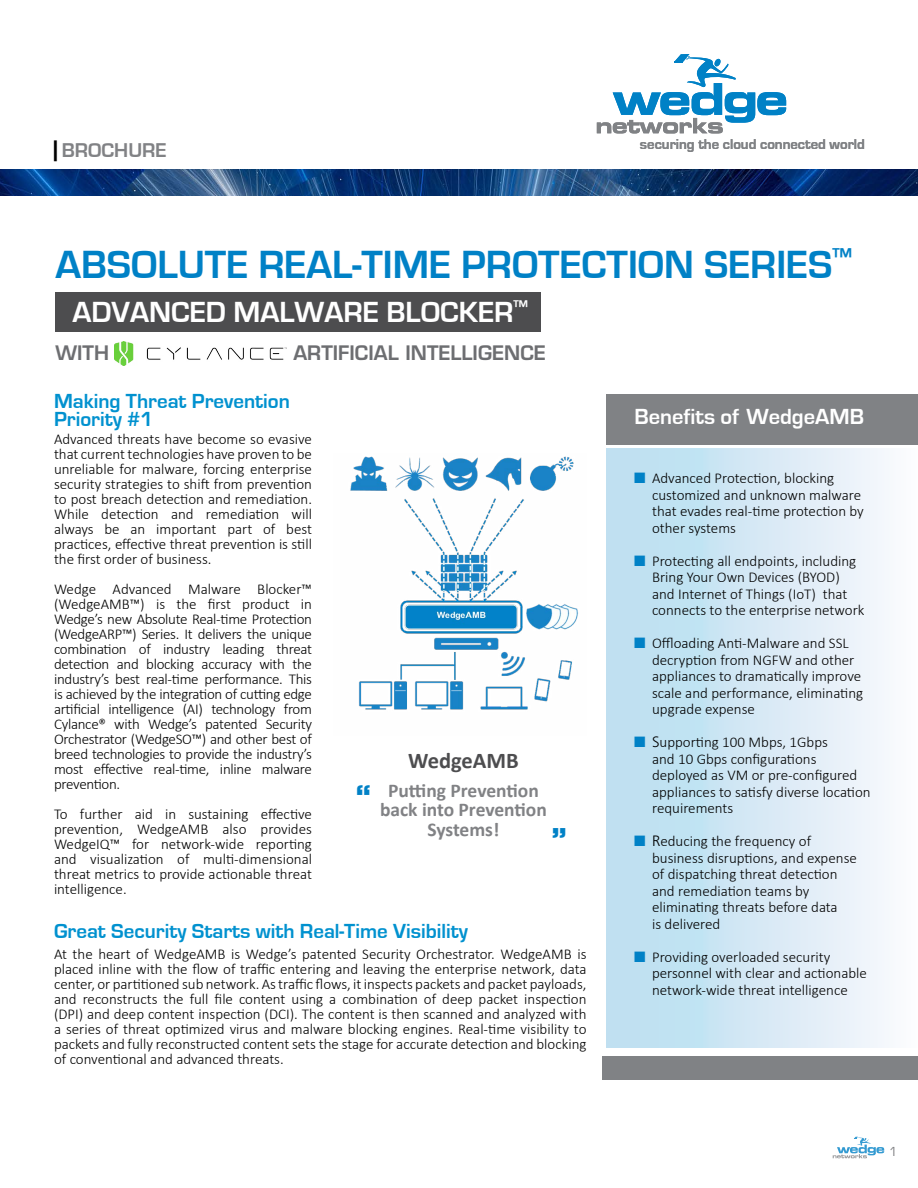
<style>
.page{position:relative;width:918px;height:1188px;background:#fff}
.page>*{position:absolute;margin:0;border:0;box-sizing:border-box;transform-origin:0 0}
.t1{font:700 40.5px "Eurostile";color:#0081c6}
.t2{font:700 31.5px "Eurostile";color:#0081c6}
.t3{font:700 30px "Eurostile";color:#fff}
.t4{font:700 22.5px "Eurostile";color:#fff}
.t5{font:700 22.5px "Calibri";color:#4d4d4f}
.t6{font:700 21px/18px "Eurostile";color:#0091cf}
.t7{font:700 20.55px "Eurostile";color:#818285}
.t8{font:700 19.5px/19.5px "Calibri";color:#818285;text-align:center}
.t9{font:600 19.5px "Eurostile";color:#6d6e71}
.t10{font:300 15px/15px "Calibri";color:#000}
.t11{font:700 14.7px "Eurostile";color:#808285}
.t12{font:13.5px "Eurostile";color:#818285}
.s1{font-size:24.75px;color:#000}
.s2{color:#0081c6}
.s3{font-family:"Frutiger"}
</style>
<div class="page">
<svg style="left:833px;top:1137px;width:51px;height:21px"></svg>
<img style="left:0;top:169px;width:918px;height:26px">
<img style="left:350px;top:456px;width:228px;height:254px">
<div style="left:606px;top:449px;width:312px;height:599px;background:linear-gradient(to right,#b5dcef,#faf9fd)"></div>
<div style="left:603px;top:1056px;width:315px;height:24px;background:#808285"></div>
<div style="left:606px;top:394px;width:312px;height:51px;background:#808285"></div>
<img style="left:115px;top:341px;width:172px;height:24px">
<div style="left:55px;top:292px;width:486px;height:40px;background:#4d4d4f"></div>
<svg style="left:597px;top:54px;width:189px;height:79px"></svg>
<h3 class="t7" style="left:54px;top:140px;width:114px"><span class="s1">|</span> BROCHURE</h3>
<p class="t11" style="left:640px;top:136px;width:226px">securing the cloud connected world</p>
<h1 class="t1" style="left:56px;top:242px;width:798px">ABSOLUTE REAL-TIME PROTECTION SERIES<sup>™</sup></h1>
<h3 class="t3" style="left:72px;top:296px;width:457px">ADVANCED MALWARE BLOCKER<sup>™</sup></h3>
<h3 class="t9" style="left:56px;top:341px;width:55px">WITH</h3>
<h3 class="t9" style="left:293px;top:341px;width:254px">ARTIFICIAL INTELLIGENCE</h3>
<h3 class="t6" style="left:54px;top:393px;width:237px">Making Threat Prevention<br>Priority #1</h3>
<p class="t10" style="left:54px;top:431px;width:260px;text-align:justify">Advanced threats have become so evasive that current technologies have proven to be unreliable for malware, forcing enterprise security strategies to shift from prevention to post breach detection and remediation.<br>While detection and remediation will always be an important part of best practices, effective threat prevention is still the first order of business.</p>
<p class="t10" style="left:54px;top:581px;width:260px;text-align:justify">Wedge Advanced Malware Blocker™ (WedgeAMB™) is the first product in Wedge’s new Absolute Real-time Protection (WedgeARP™) Series. It delivers the unique combination of industry leading threat detection and blocking accuracy with the industry’s best real-time performance. This is achieved by the integration of cutting edge artificial intelligence (AI) technology from Cylance® with Wedge’s patented Security Orchestrator (WedgeSO™) and other best of breed technologies to provide the industry’s most effective real-time, inline malware prevention.</p>
<p class="t10" style="left:54px;top:806px;width:260px;text-align:justify">To further aid in sustaining effective prevention, WedgeAMB also provides WedgeIQ™ for network-wide reporting and visualization of multi-dimensional threat metrics to provide actionable threat intelligence.</p>
<h3 class="t6" style="left:54px;top:923px;width:416px">Great Security Starts with Real-Time Visibility</h3>
<p class="t10" style="left:54px;top:946px;width:534px;text-align:justify">At the heart of WedgeAMB is Wedge’s patented Security Orchestrator. WedgeAMB is placed inline with the flow of traffic entering and leaving the enterprise network, data center, or partitioned sub network. As traffic flows, it inspects packets and packet payloads, and reconstructs the full file content using a combination of deep packet inspection (DPI) and deep content inspection (DCI). The content is then scanned and analyzed with a series of threat optimized virus and malware blocking engines. Real-time visibility to packets and fully reconstructed content sets the stage for accurate detection and blocking of conventional and advanced threats.</p>
<h3 class="t5" style="left:408px;top:747px;width:112px">WedgeAMB</h3>
<h3 class="t8" style="left:380px;top:781px;width:168px">Putting Prevention back into Prevention<br>Systems!</h3>
<h2 class="t2" style="left:356px;top:778px;width:17px">“</h2>
<h2 class="t2" style="left:567px;top:845px;width:17px;rotate:-180deg">“</h2>
<h3 class="t4" style="left:634px;top:404px;width:231px">Benefits of WedgeAMB</h3>
<p class="t10" style="left:652px;top:469px;width:213px;line-height:16.5px;text-indent:-18px"><span class="s2">■</span> Advanced Protection, blocking customized and unknown malware that evades real-time protection by other systems</p>
<p class="t10" style="left:652px;top:552px;width:214px;line-height:16.5px;text-indent:-18px"><span class="s2">■</span> Protecting all endpoints, including Bring Your Own Devices (BYOD) and Internet of Things (IoT) that connects to the enterprise network</p>
<p class="t10" style="left:652px;top:634px;width:213px;line-height:16.5px;text-indent:-18px"><span class="s2">■</span> Offloading Anti-Malware and SSL decryption from NGFW and other appliances to dramatically improve scale and performance, eliminating upgrade expense</p>
<p class="t10" style="left:652px;top:733px;width:220px;line-height:16.5px;text-indent:-18px"><span class="s2">■</span> <span class="s3">S</span>upporting 100 Mbps, 1Gbps<br>and 10 Gbps configurations deployed as VM or pre-configured appliances to satisfy diverse location requirements</p>
<p class="t10" style="left:652px;top:832px;width:206px;line-height:16.5px;text-indent:-18px"><span class="s2">■</span> <span class="s3">R</span>educing the frequency of business disruptions, and expense of dispatching threat detection and remediation teams by eliminating threats before data<br>is delivered</p>
<p class="t10" style="left:652px;top:948px;width:216px;line-height:16.5px;text-indent:-18px"><span class="s2">■</span> Providing overloaded security personnel with clear and actionable network-wide threat intelligence</p>
<p class="t12" style="left:889px;top:1145px;width:10px">1</p>
</div>
